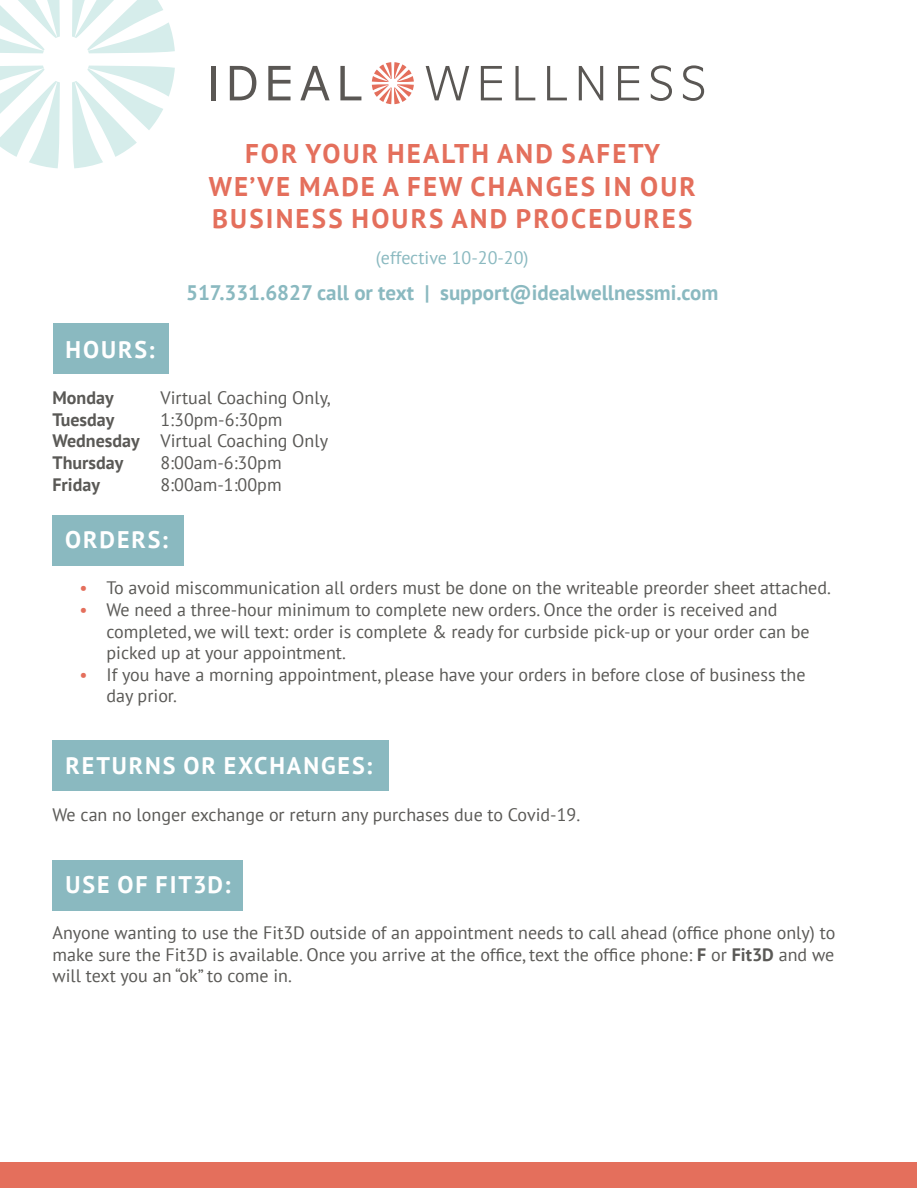
<style>
.page{position:relative;width:918px;height:1188px;background:#fff}
.page>*{position:absolute;margin:0;border:0;box-sizing:border-box;transform-origin:0 0}
.t1{font:700 27px "PT Sans";letter-spacing:.08em;color:#e46f5c}
.t2{font:700 24px "PT Sans";letter-spacing:.08em;color:#fff}
.t3{font:700 21px "PT Sans";color:#8ab9c0}
.t4{font:18px/21.6px "PT Sans";color:#5a5956}
.t5{font:700 18px "PT Sans";color:#5a5956}
.t6{font:18px "PT Sans";color:#8ab9c0}
.s1{font-weight:700}
.s2{color:#e46f5c}
</style>
<div class="page">
<div style="left:53px;top:324px;width:115px;height:50px;background:#8ab9c0"></div>
<svg style="left:0;top:66px;width:60px;height:102px"></svg>
<svg style="left:72px;top:66px;width:103px;height:102px"></svg>
<svg style="left:72px;top:0;width:103px;height:53px"></svg>
<svg style="left:0;top:0;width:60px;height:53px"></svg>
<hr style="left:211px;top:66px;width:4px;height:34px;background:#5a5754">
<svg style="left:230px;top:66px;width:26px;height:34px"></svg>
<svg style="left:268px;top:66px;width:23px;height:34px"></svg>
<svg style="left:300px;top:66px;width:30px;height:34px"></svg>
<svg style="left:340px;top:66px;width:21px;height:34px"></svg>
<svg style="left:426px;top:66px;width:43px;height:34px"></svg>
<svg style="left:481px;top:66px;width:21px;height:34px"></svg>
<svg style="left:516px;top:66px;width:19px;height:34px"></svg>
<svg style="left:547px;top:66px;width:20px;height:34px"></svg>
<svg style="left:579px;top:66px;width:24px;height:34px"></svg>
<svg style="left:618px;top:66px;width:21px;height:34px"></svg>
<svg style="left:651px;top:65px;width:21px;height:36px"></svg>
<svg style="left:683px;top:65px;width:21px;height:36px"></svg>
<svg style="left:372px;top:62px;width:42px;height:42px"></svg>
<div style="left:0;top:1162px;width:917px;height:26px;background:#e46f5c"></div>
<div style="left:53px;top:516px;width:131px;height:50px;background:#8ab9c0"></div>
<div style="left:53px;top:741px;width:336px;height:50px;background:#8ab9c0"></div>
<div style="left:53px;top:861px;width:190px;height:50px;background:#8ab9c0"></div>
<p class="t1" style="left:245px;top:136px;width:417px">FOR YOUR HEALTH AND SAFETY</p>
<p class="t1" style="left:209px;top:168px;width:488px">WE’VE MADE A FEW CHANGES IN OUR</p>
<p class="t1" style="left:212px;top:201px;width:482px">BUSINESS HOURS AND PROCEDURES</p>
<p class="t6" style="left:376px;top:246px;width:154px">(effective 10-20-20)</p>
<p class="t3" style="left:186px;top:279px;width:534px">517.331.6827 call or text | support@idealwellnessmi.com</p>
<p class="t2" style="left:66px;top:333px;width:91px">HOURS:</p>
<p class="t5" style="left:52px;top:386px;width:63px">Monday</p>
<p class="t4" style="left:160px;top:387px;width:171px">Virtual Coaching Only,</p>
<p class="t5" style="left:52px;top:407px;width:63px">Tuesday</p>
<p class="t4" style="left:160px;top:408px;width:123px">1:30pm-6:30pm</p>
<p class="t4" style="left:52px;top:430px;width:277px"><span class="s1">Wednesday</span> Virtual Coaching Only</p>
<p class="t5" style="left:52px;top:451px;width:72px">Thursday</p>
<p class="t4" style="left:160px;top:451px;width:123px">8:00am-6:30pm</p>
<p class="t5" style="left:52px;top:472px;width:49px">Friday</p>
<p class="t4" style="left:160px;top:473px;width:123px">8:00am-1:00pm</p>
<p class="t2" style="left:65px;top:524px;width:104px">ORDERS:</p>
<p class="t4" style="left:80px;top:577px;width:753px"><span class="s2">•</span> To avoid miscommunication all orders must be done on the writeable preorder sheet attached.</p>
<p class="t4" style="left:106px;top:599px;width:705px;text-indent:-27px"><span class="s2">•</span> We need a three-hour minimum to complete new orders. Once the order is received and completed, we will text: order is complete &amp; ready for curbside pick-up or your order can be picked up at your appointment.</p>
<p class="t4" style="left:106px;top:663px;width:701px;text-indent:-27px"><span class="s2">•</span> If you have a morning appointment, please have your orders in before close of business the day prior.</p>
<p class="t2" style="left:66px;top:750px;width:308px">RETURNS OR EXCHANGES:</p>
<p class="t4" style="left:52px;top:803px;width:529px">We can no longer exchange or return any purchases due to Covid-19.</p>
<p class="t2" style="left:66px;top:868px;width:166px">USE OF FIT3D:</p>
<p class="t4" style="left:52px;top:922px;width:784px">Anyone wanting to use the Fit3D outside of an appointment needs to call ahead (office phone only) to</p>
<p class="t4" style="left:52px;top:943px;width:783px">make sure the Fit3D is available. Once you arrive at the office, text the office phone: <span class="s1">F</span> or <span class="s1">Fit3D</span> and we will text you an “ok” to come in.</p>
</div>
